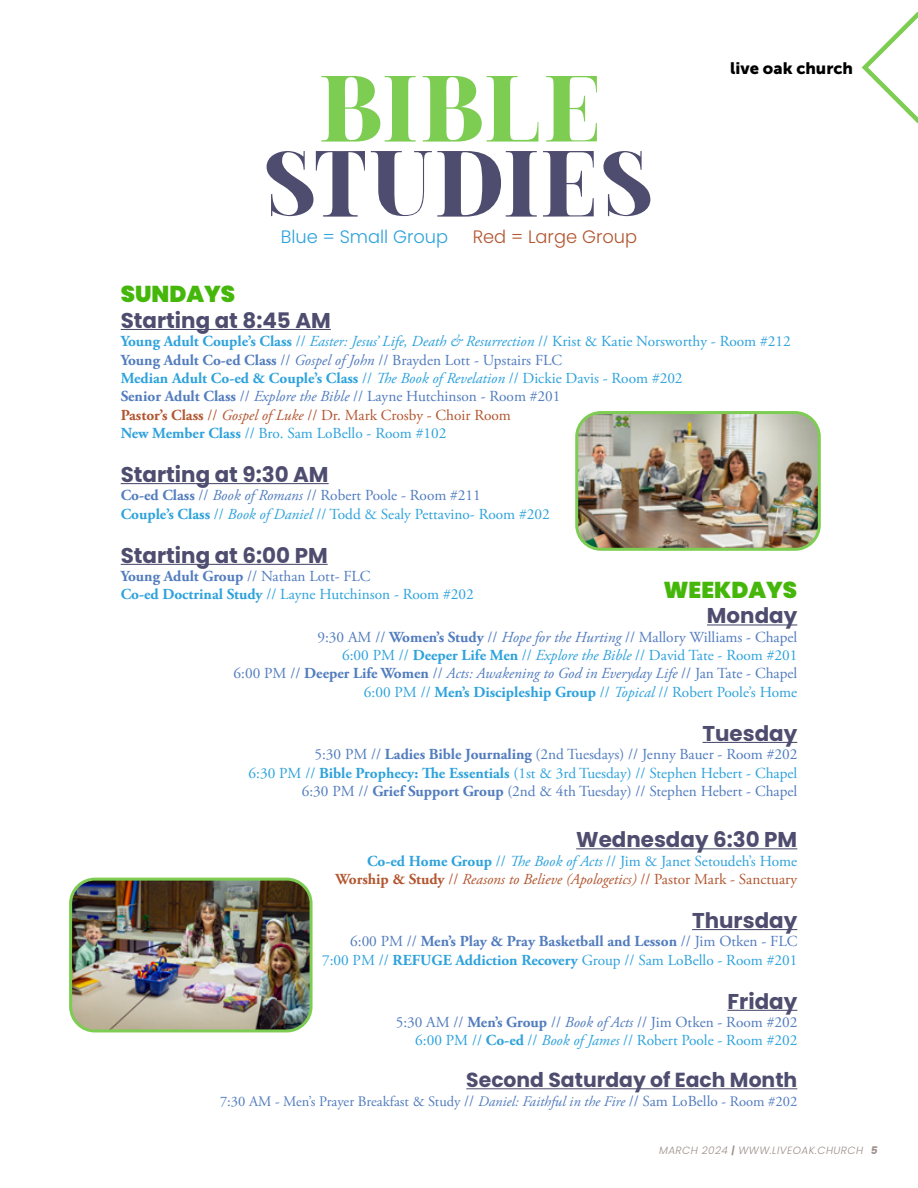
<style>
.page{position:relative;width:918px;height:1188px;background:#fff}
.page>*{position:absolute;margin:0;border:0;box-sizing:border-box;transform-origin:0 0}
.t1{font:700 92.7px "Dalglish";letter-spacing:-.005em;color:#4e4d6f}
.t2{font:700 92.7px "Dalglish";letter-spacing:.01em;color:#7dcd53}
.t3{font:900 22.95px "Poppins";color:#45b70a}
.t4{font:700 21.45px "Poppins";color:#4e4d6f}
.t5{font:700 20.4px "Poppins";color:#4e4d6f}
.t6{font:300 18px "Poppins";color:#2da2dc}
.t7{font:300 18px "Poppins";color:#b25630}
.t8{font:16.5px "Museo Sans 900";color:#000}
.t9{font:15.3px/18.3px "Adobe Garamond Pro";color:#2da2dc}
.t10{font:15.3px/18.3px "Adobe Garamond Pro";color:#517cbe;text-align:right}
.t11{font:italic 15.3px/18.3px "Adobe Garamond Pro";color:#b25630;text-align:right}
.t12{font:14.55px "Adobe Garamond Pro";color:#517cbe}
.t13{font:italic 300 10.5px "Poppins";letter-spacing:.04em;color:#9e908b}
.s1{font-weight:700}
.s2{font-style:italic}
.s3{font-weight:700;color:#517cbe}
.s4{color:#517cbe}
.s5{font-style:italic;color:#517cbe}
.s6{font-weight:700;color:#b25630}
.s7{color:#b25630}
.s8{font-style:italic;color:#b25630}
.s9{color:#2da2dc}
.s10{font-weight:700;color:#2da2dc}
.s11{font-style:italic;color:#2da2dc}
.s12{font-weight:700;font-style:normal;color:#2da2dc}
.s13{font-style:normal;color:#2da2dc}
.s14{font-weight:700;font-style:normal}
.s15{font-style:normal}
.s16{font-size:15.3px}
.s17{font-weight:600}
</style>
<div class="page">
<hr style="left:707px;top:624px;width:90px;height:2px;background:#4e4d6f">
<hr style="left:702px;top:742px;width:95px;height:1px;background:#4e4d6f">
<hr style="left:576px;top:848px;width:221px;height:1px;background:#4e4d6f">
<hr style="left:692px;top:929px;width:105px;height:1px;background:#4e4d6f">
<hr style="left:728px;top:1010px;width:69px;height:1px;background:#4e4d6f">
<hr style="left:466px;top:1088px;width:331px;height:1px;background:#4e4d6f">
<hr style="left:121px;top:329px;width:210px;height:1px;background:#4e4d6f">
<hr style="left:121px;top:483px;width:208px;height:1px;background:#4e4d6f">
<hr style="left:121px;top:564px;width:207px;height:1px;background:#4e4d6f">
<img style="left:579px;top:415px;width:238px;height:132px">
<div style="left:575px;top:411px;width:246px;height:140px;border:3px solid #7dcd53;border-radius:24px"></div>
<img style="left:71px;top:879px;width:238px;height:152px">
<div style="left:69px;top:878px;width:244px;height:154px;border:3px solid #7dcd53;border-radius:24px"></div>
<svg style="left:861px;top:11px;width:57px;height:113px"></svg>
<h1 class="t2" style="left:319px;top:58px;width:281px">BIBLE</h1>
<h1 class="t1" style="left:265px;top:133px;width:390px">STUDIES</h1>
<p class="t6" style="left:281px;top:226px;width:169px">Blue = Small Group</p>
<p class="t7" style="left:473px;top:226px;width:166px">Red = Large Group</p>
<p class="t8" style="left:730px;top:59px;width:124px">live oak church</p>
<h2 class="t3" style="left:121px;top:281px;width:116px">SUNDAYS</h2>
<h3 class="t4" style="left:121px;top:308px;width:212px">Starting at 8:45 AM</h3>
<p class="t9" style="left:121px;top:333px;width:672px"><span class="s1">Young Adult Couple’s Class</span> // <span class="s2">Easter: Jesus’ Life, Death &amp; Resurrection</span> // Krist &amp; Katie Norsworthy - Room #212<br><span class="s3">Young Adult Co-ed Class</span> <span class="s4">//</span> <span class="s5">Gospel of John</span> <span class="s4">// Brayden Lott - Upstairs FLC<br></span><span class="s1">Median Adult Co-ed &amp; Couple’s Class</span> // <span class="s2">The Book of Revelation</span> // Dickie Davis - Room #202<br><span class="s3">Senior Adult Class</span> <span class="s4">//</span> <span class="s5">Explore the Bible</span> <span class="s4">// Layne Hutchinson - Room #201<br></span><span class="s6">Pastor’s Class</span> <span class="s7">//</span> <span class="s8">Gospel of Luke</span> <span class="s7">// Dr. Mark Crosby - Choir Room<br></span><span class="s1">New Member Class</span> // Bro. Sam LoBello - Room #102</p>
<h3 class="t4" style="left:121px;top:462px;width:209px">Starting at 9:30 AM</h3>
<p class="t9" style="left:121px;top:487px;width:431px"><span class="s3">Co-ed Class</span> <span class="s4">//</span> <span class="s5">Book of Romans</span> <span class="s4">// Robert Poole - Room #211<br></span><span class="s1">Couple’s Class</span> // <span class="s2">Book of Daniel</span> // Todd &amp; Sealy Pettavino- Room #202</p>
<h3 class="t4" style="left:121px;top:543px;width:209px">Starting at 6:00 PM</h3>
<p class="t9" style="left:121px;top:568px;width:355px"><span class="s3">Young Adult Group</span> <span class="s4">// Nathan Lott- FLC<br></span><span class="s1">Co-ed Doctrinal Study</span> // Layne Hutchinson - Room #202</p>
<h2 class="t3" style="left:663px;top:576px;width:135px">WEEKDAYS</h2>
<h3 class="t4" style="left:707px;top:603px;width:92px">Monday</h3>
<p class="t10" style="left:234px;top:628px;width:565px">9:30 AM // <span class="s1">Women’s Study</span> // <span class="s2">Hope for the Hurting</span> // Mallory Williams - Chapel<br><span class="s9">6:00 PM //</span> <span class="s10">Deeper Life Men</span> <span class="s9">//</span> <span class="s11">Explore the Bible</span> <span class="s9">// David Tate - Room #201<br></span>6:00 PM // <span class="s1">Deeper Life Women</span> // <span class="s2">Acts: Awakening to God in Everyday Life</span> // Jan Tate - Chapel <span class="s9">6:00 PM //</span> <span class="s10">Men’s Discipleship Group</span> <span class="s9">//</span> <span class="s11">Topical</span> <span class="s9">// Robert Poole’s Home</span></p>
<h3 class="t4" style="left:702px;top:721px;width:96px">Tuesday</h3>
<p class="t10" style="left:249px;top:746px;width:550px">5:30 PM // <span class="s1">Ladies Bible Journaling</span> (2nd Tuesdays) // Jenny Bauer - Room #202<br><span class="s9">6:30 PM //</span> <span class="s10">Bible Prophecy: The Essentials</span> <span class="s9">(1st &amp; 3rd Tuesday) // Stephen Hebert - Chapel<br></span>6:30 PM // <span class="s1">Grief Support Group</span> (2nd &amp; 4th Tuesday) // Stephen Hebert - Chapel</p>
<h3 class="t4" style="left:576px;top:827px;width:223px">Wednesday 6:30 PM</h3>
<p class="t11" style="left:336px;top:852px;width:463px"><span class="s12">Co-ed Home Group</span> <span class="s13">//</span> <span class="s9">The Book of Acts</span> <span class="s13">// Jim &amp; Janet Setoudeh’s Home<br></span><span class="s14">Worship &amp; Study</span> <span class="s15">//</span> Reasons to Believe (Apologetics) <span class="s15">// Pastor Mark - Sanctuary</span></p>
<h3 class="t4" style="left:692px;top:908px;width:107px">Thursday</h3>
<p class="t9" style="left:322px;top:933px;width:477px;text-align:right"><span class="s4">6:00 PM //</span> <span class="s3">Men’s Play &amp; Pray Basketball and Lesson</span> <span class="s4">// Jim Otken - FLC<br></span>7:00 PM // <span class="s1">REFUGE Addiction Recovery</span> Group // Sam LoBello - Room #201</p>
<h3 class="t4" style="left:728px;top:989px;width:71px">Friday</h3>
<p class="t9" style="left:396px;top:1014px;width:403px;text-align:right"><span class="s4">5:30 AM //</span> <span class="s3">Men’s Group</span> <span class="s4">//</span> <span class="s5">Book of Acts</span> <span class="s4">// Jim Otken - Room #202<br></span>6:00 PM // <span class="s1">Co-ed</span> // <span class="s2">Book of James</span> // Robert Poole - Room #202</p>
<h3 class="t5" style="left:466px;top:1068px;width:333px">Second Saturday of Each Month</h3>
<p class="t12" style="left:220px;top:1092px;width:579px">7:30 AM - Men’s Prayer Breakfast &amp; Study <span class="s16">//</span> <span class="s2">Daniel: Faithful in the Fire</span> <span class="s16">// Sam LoBello</span> - Room #202</p>
<p class="t13" style="left:659px;top:1145px;width:220px">MARCH 2024 <span class="s17">|</span> WWW.LIVEOAK.CHURCH <span class="s1">5</span></p>
</div>
